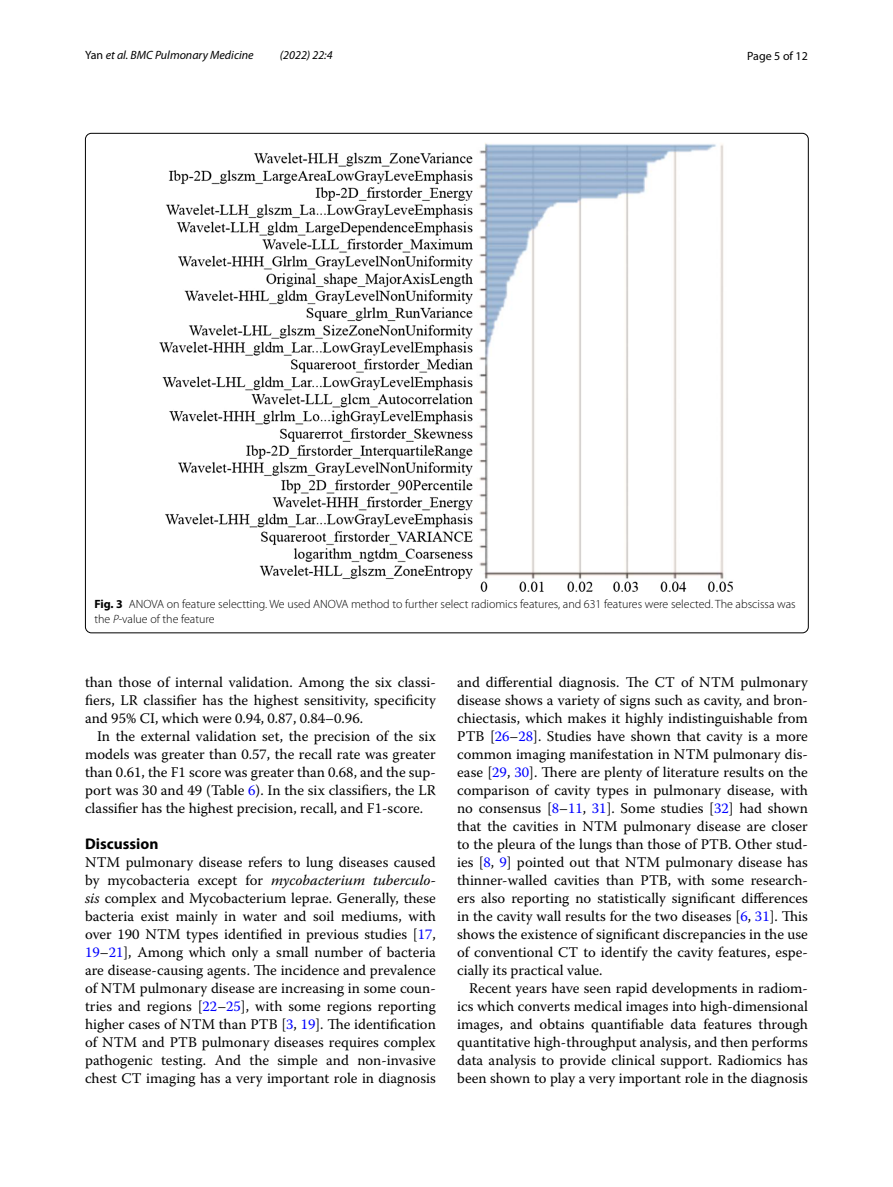
<style>
.page{position:relative;width:893px;height:1187px;background:#fff}
.page>*{position:absolute;margin:0;border:0;box-sizing:border-box;transform-origin:0 0}
.t1{font:700 15.45px "Myriad Pro";color:#000}
.t2{font:14.7px/18px "Warnock Pro";color:#000;text-align:justify}
.t3{font:300 12px/15px "Myriad Pro";color:#000}
.t4{font:italic 12px "Myriad Pro";color:#000}
.t5{font:12px "Myriad Pro";color:#000}
.s1{font-style:normal}
.s2{font-weight:700}
.s3{font-style:italic}
.s4{color:#00f}
</style>
<div class="page">
<img style="left:160px;top:143px;width:573px;height:449px">
<p class="t4" style="left:85px;top:48px;width:170px"><span class="s1">Yan</span> et al. BMC Pulmonary Medicine</p>
<p class="t4" style="left:280px;top:48px;width:54px">(2022) 22:4</p>
<p class="t5" style="left:747px;top:48px;width:62px">Page 5 of 12</p>
<p class="t3" style="left:94px;top:597px;width:703px"><span class="s2">Fig. 3</span> ANOVA on feature selectting. We used ANOVA method to further select radiomics features, and 631 features were selected. The abscissa was the <span class="s3">P</span>-value of the feature</p>
<p class="t2" style="left:85px;top:672px;width:352px">than those of internal validation. Among the six classi&shy;fiers, LR classifier has the highest sensitivity, specificity and 95% CI, which were 0.94, 0.87, 0.84–0.96.</p>
<p class="t2" style="left:85px;top:726px;width:352px;text-indent:12px">In the external validation set, the precision of the six models was greater than 0.57, the recall rate was greater than 0.61, the F1 score was greater than 0.68, and the sup&shy;port was 30 and 49 (Table <span class="s4">6</span>). In the six classifiers, the LR classifier has the highest precision, recall, and F1-score.</p>
<p class="t1" style="left:85px;top:833px;width:75px">Discussion</p>
<p class="t2" style="left:85px;top:852px;width:352px">NTM pulmonary disease refers to lung diseases caused by mycobacteria except for <span class="s3">mycobacterium tuberculo&shy;sis</span> complex and Mycobacterium leprae. Generally, these bacteria exist mainly in water and soil mediums, with over 190 NTM types identified in previous studies [<span class="s4">17</span>, <span class="s4">19</span>–<span class="s4">21</span>], Among which only a small number of bacteria are disease-causing agents. The incidence and prevalence of NTM pulmonary disease are increasing in some coun&shy;tries and regions [<span class="s4">22</span>–<span class="s4">25</span>], with some regions reporting higher cases of NTM than PTB [<span class="s4">3</span>, <span class="s4">19</span>]. The identification of NTM and PTB pulmonary diseases requires complex pathogenic testing. And the simple and non-invasive chest CT imaging has a very important role in diagnosis</p>
<p class="t2" style="left:457px;top:672px;width:352px">and differential diagnosis. The CT of NTM pulmonary disease shows a variety of signs such as cavity, and bron&shy;chiectasis, which makes it highly indistinguishable from PTB [<span class="s4">26</span>–<span class="s4">28</span>]. Studies have shown that cavity is a more common imaging manifestation in NTM pulmonary dis&shy;ease [<span class="s4">29</span>, <span class="s4">30</span>]. There are plenty of literature results on the comparison of cavity types in pulmonary disease, with no consensus [<span class="s4">8</span>–<span class="s4">11</span>, <span class="s4">31</span>]. Some studies [<span class="s4">32</span>] had shown that the cavities in NTM pulmonary disease are closer to the pleura of the lungs than those of PTB. Other stud&shy;ies [<span class="s4">8</span>, <span class="s4">9</span>] pointed out that NTM pulmonary disease has thinner-walled cavities than PTB, with some research&shy;ers also reporting no statistically significant differences in the cavity wall results for the two diseases [<span class="s4">6</span>, <span class="s4">31</span>]. This shows the existence of significant discrepancies in the use of conventional CT to identify the cavity features, espe&shy;cially its practical value.</p>
<p class="t2" style="left:457px;top:978px;width:352px;text-indent:12px">Recent years have seen rapid developments in radiom&shy;ics which converts medical images into high-dimensional images, and obtains quantifiable data features through quantitative high-throughput analysis, and then performs data analysis to provide clinical support. Radiomics has been shown to play a very important role in the diagnosis</p>
</div>
